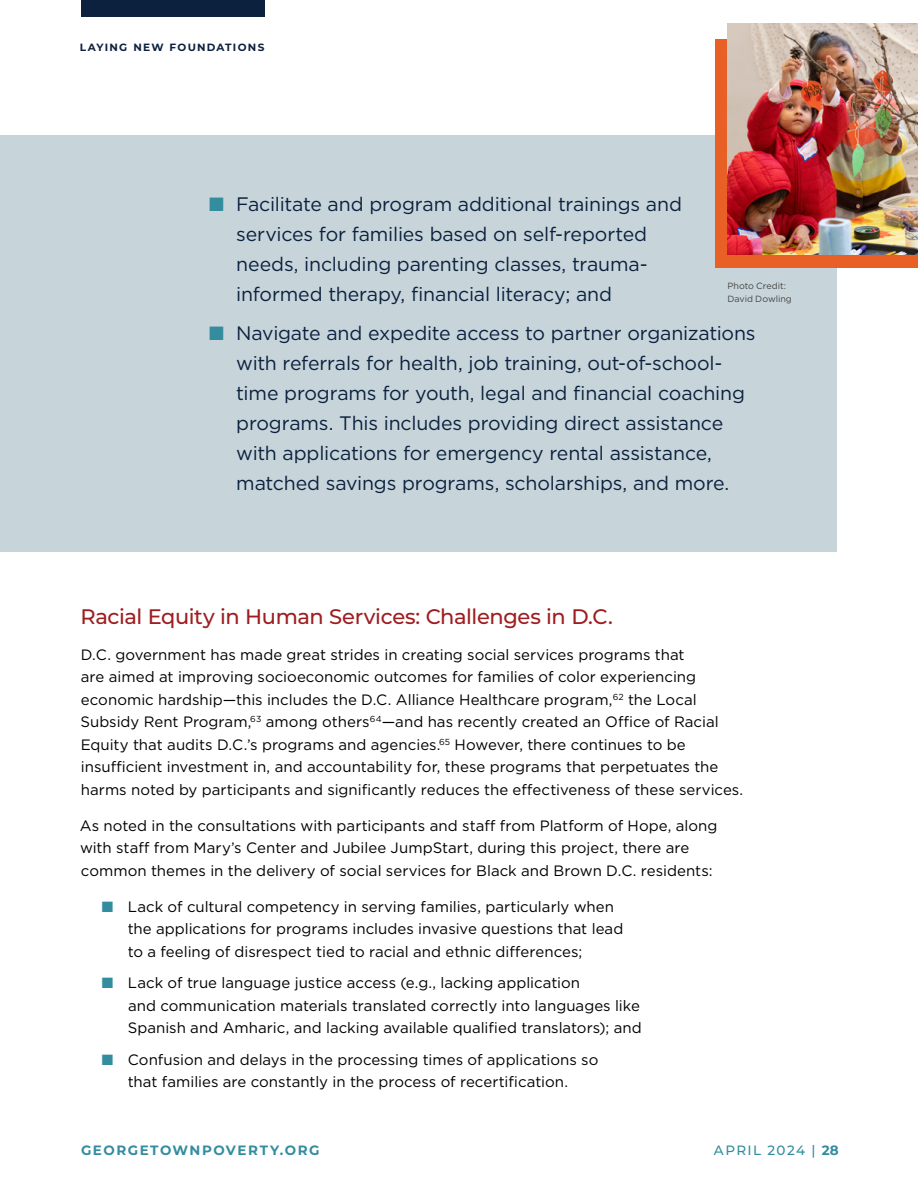
<style>
.page{position:relative;width:918px;height:1188px;background:#fff}
.page>*{position:absolute;margin:0;border:0;box-sizing:border-box;transform-origin:0 0}
.t1{font:500 21px "Montserrat";letter-spacing:-.02em;color:#9e1d20}
.LIST-Bullets{font:19.5px/30px "Gotham";letter-spacing:-.01em;color:#0c213e}
.P-BC{font:15px/22.5px "Gotham";color:#000}
.LIST-Bullets-2{font:15px/22.5px "Gotham";color:#000}
.t2{font:700 13.5px "Montserrat";letter-spacing:.115em;color:#338d9f}
.t3{font:500 13.5px "Montserrat";letter-spacing:.105em;color:#338d9f}
.t4{font:700 10.5px "Montserrat";letter-spacing:.12em;color:#0c213e}
.ByLine{font:9px/12.8px "Gotham";color:#454340}
.s1{color:#338d9f}
.s2{font-weight:700}
</style>
<div class="page">
<div style="left:81px;top:0;width:183px;height:16px;background:#0c213e"></div>
<div style="left:0;top:135px;width:837px;height:416px;background:#c7d5db"></div>
<div style="left:716px;top:39px;width:202px;height:228px;background:#e86026"></div>
<img style="left:727px;top:23px;width:191px;height:231px">
<p class="t4" style="left:80px;top:40px;width:186px">LAYING NEW FOUNDATIONS</p>
<p class="LIST-Bullets" style="left:236px;top:189px;width:447px;text-indent:-27px"><span class="s1">■</span> Facilitate and program additional trainings and services for families based on self-reported needs, including parenting classes, trauma&shy;informed therapy, financial literacy; and</p>
<p class="LIST-Bullets" style="left:236px;top:318px;width:521px;text-indent:-27px"><span class="s1">■</span> Navigate and expedite access to partner organizations with referrals for health, job training, out-of-school&shy;time programs for youth, legal and financial coaching programs. This includes providing direct assistance with applications for emergency rental assistance, matched savings programs, scholarships, and more.</p>
<p class="ByLine" style="left:727px;top:279px;width:66px">Photo Credit:<br>David Dowling</p>
<h3 class="t1" style="left:80px;top:602px;width:534px">Racial Equity in Human Services: Challenges in D.C.</h3>
<p class="P-BC" style="left:80px;top:643px;width:664px">D.C. government has made great strides in creating social services programs that<br>are aimed at improving socioeconomic outcomes for families of color experiencing economic hardship—this includes the D.C. Alliance Healthcare program,<sup>62</sup> the Local Subsidy Rent Program,<sup>63</sup> among others<sup>64</sup>—and has recently created an Office of Racial Equity that audits D.C.’s programs and agencies.<sup>65</sup> However, there continues to be insufficient investment in, and accountability for, these programs that perpetuates the harms noted by participants and significantly reduces the effectiveness of these services.</p>
<p class="P-BC" style="left:80px;top:814px;width:639px">As noted in the consultations with participants and staff from Platform of Hope, along with staff from Mary’s Center and Jubilee JumpStart, during this project, there are common themes in the delivery of social services for Black and Brown D.C. residents:</p>
<p class="LIST-Bullets-2" style="left:128px;top:895px;width:497px;text-indent:-26px"><span class="s1">■</span> Lack of cultural competency in serving families, particularly when the applications for programs includes invasive questions that lead to a feeling of disrespect tied to racial and ethnic differences;</p>
<p class="LIST-Bullets-2" style="left:128px;top:971px;width:516px;text-indent:-26px"><span class="s1">■</span> Lack of true language justice access (e.g., lacking application<br>and communication materials translated correctly into languages like<br>Spanish and Amharic, and lacking available qualified translators); and</p>
<p class="LIST-Bullets-2" style="left:102px;top:1048px;width:498px;text-align:center"><span class="s1">■</span> Confusion and delays in the processing times of applications so that families are constantly in the process of recertification.</p>
<p class="t2" style="left:81px;top:1141px;width:240px">GEORGETOWNPOVERTY.ORG</p>
<p class="t3" style="left:714px;top:1141px;width:126px">APRIL 2024 | <span class="s2">28</span></p>
</div>
